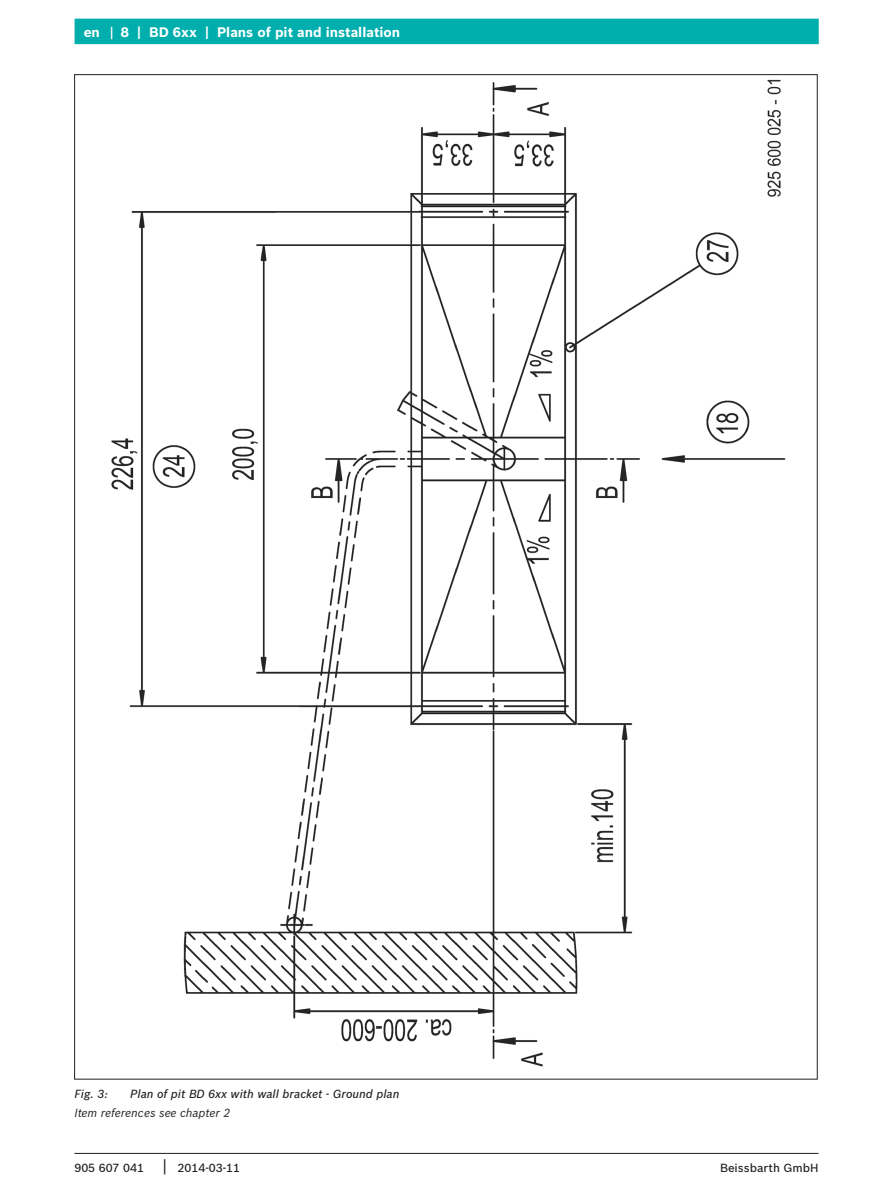
<style>
.page{position:relative;width:893px;height:1191px;background:#fff}
.page>*{position:absolute;margin:0;border:0;box-sizing:border-box;transform-origin:0 0}
.t1{font:700 13.5px "Bosch Sans";color:#fff}
.t2{font:italic 500 11.55px "Bosch Sans";color:#231f20}
.t3{font:500 11.55px "Bosch Sans";color:#231f20}
.FigLegend_0-0{font:italic 11.55px "Bosch Sans";color:#231f20}
.s1{font-weight:400;font-size:16.5px}
</style>
<div class="page">
<div style="left:75px;top:19px;width:744px;height:25px;background:#00afad"></div>
<hr style="left:74px;top:1153px;width:745px;height:1px;background:#231f20">
<svg style="left:111px;top:27px;width:1px;height:12px"></svg>
<img style="left:111px;top:79px;width:675px;height:988px">
<p class="t1" style="left:84px;top:22px;width:18px">en</p>
<p class="t1" style="left:121px;top:22px;width:281px">8 | BD 6xx | Plans of pit and installation</p>
<p class="t2" style="left:74px;top:1085px;width:35px">Fig. 3:</p>
<p class="t2" style="left:130px;top:1085px;width:271px">Plan of pit BD 6xx with wall bracket - Ground plan</p>
<p class="FigLegend_0-0" style="left:74px;top:1103px;width:158px">Item references see chapter 2</p>
<p class="t3" style="left:74px;top:1159px;width:167px">905 607 041 <span class="s1">|</span> 2014-03-11</p>
<p class="t3" style="left:720px;top:1159px;width:100px">Beissbarth GmbH</p>
</div>
